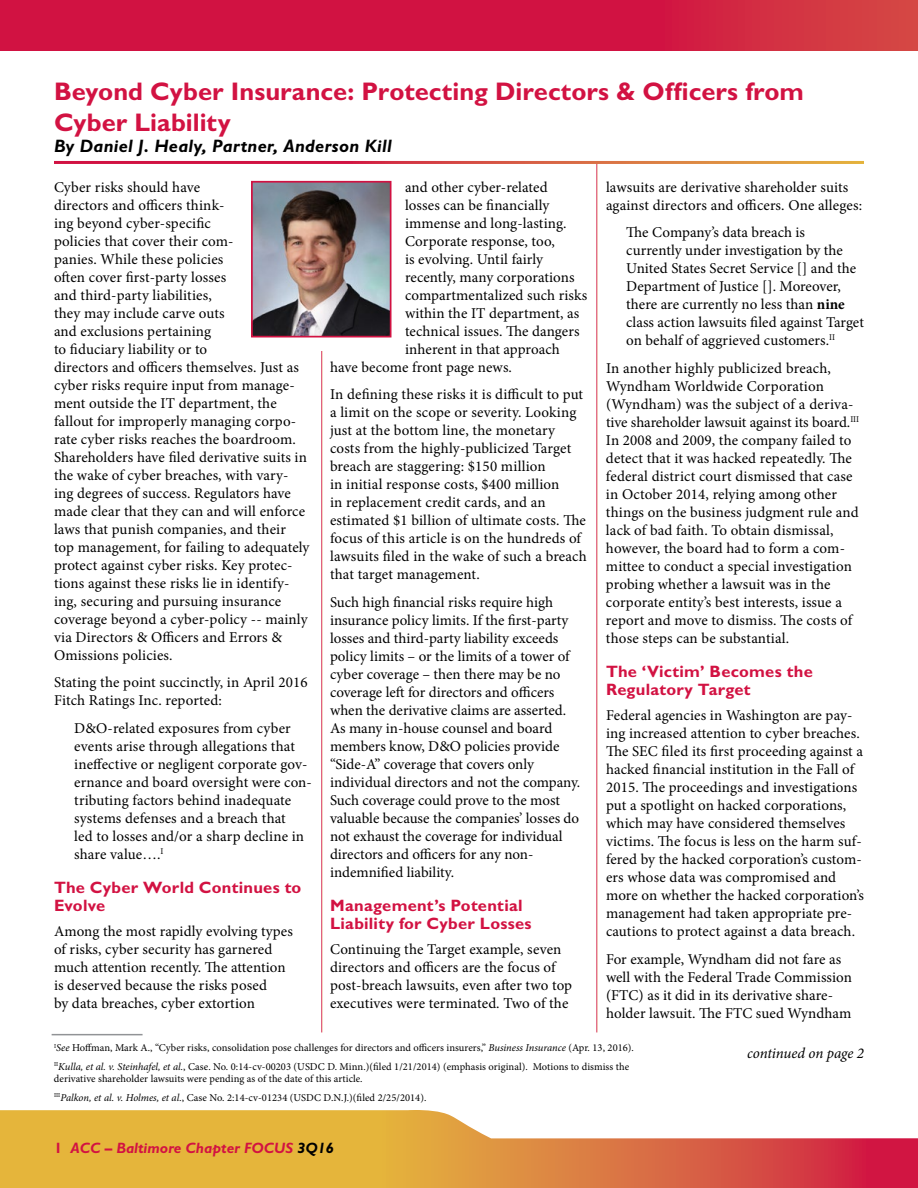
<style>
.page{position:relative;width:918px;height:1188px;background:#fff}
.page>*{position:absolute;margin:0;border:0;box-sizing:border-box;transform-origin:0 0}
.t1{font:700 25.5px/30.6px "Gill Sans";color:#d21242}
.t2{font:italic 700 18px "Gill Sans";letter-spacing:.015em;color:#000}
.t3{font:700 16.5px/18px "Gill Sans";letter-spacing:.015em;color:#d21242}
.t4{font:15px/18px "Minion Pro";letter-spacing:.005em;color:#000}
.t5{font:italic 700 15px "Gill Sans";color:#d21242}
.t6{font:italic 15px "Minion Pro";letter-spacing:-.01em;color:#000}
.t7{font:10.5px/18.8px "Minion Pro";letter-spacing:.005em;color:#000}
.s1{font-weight:700}
.s2{font-style:italic}
.s3{font-style:normal}
.s4{color:#000}
</style>
<div class="page">
<svg style="left:0;top:0;width:918px;height:50px;background:#d11a42"></svg>
<svg style="left:0;top:1110px;width:918px;height:78px"></svg>
<hr style="left:52px;top:1034px;width:91px;height:1px;background:#919396">
<img style="left:254px;top:184px;width:134px;height:150px">
<div style="left:251px;top:181px;width:140px;height:156px;border:2px solid #d11242"></div>
<h1 class="t1" style="left:54px;top:76px;width:752px">Beyond Cyber Insurance: Protecting Directors &amp; Officers from<br>Cyber Liability</h1>
<p class="t2" style="left:54px;top:136px;width:339px">By Daniel J. Healy, Partner, Anderson Kill</p>
<p class="t4" style="left:54px;top:178px;width:257px">Cyber risks should have<br>directors and officers think-<br>ing beyond cyber-specific<br>policies that cover their com-<br>panies. While these policies<br>often cover first-party losses<br>and third-party liabilities,<br>they may include carve outs<br>and exclusions pertaining<br>to fiduciary liability or to<br>directors and officers themselves. Just as cyber risks require input from manage&shy;ment outside the IT department, the fallout for improperly managing corpo&shy;rate cyber risks reaches the boardroom.<br>Shareholders have filed derivative suits in the wake of cyber breaches, with vary&shy;ing degrees of success. Regulators have made clear that they can and will enforce laws that punish companies, and their top management, for failing to adequately protect against cyber risks. Key protec&shy;tions against these risks lie in identify&shy;ing, securing and pursuing insurance coverage beyond a cyber-policy -- mainly via Directors &amp; Officers and Errors &amp; Omissions policies.</p>
<p class="t4" style="left:54px;top:674px;width:255px">Stating the point succinctly, in April 2016<br>Fitch Ratings Inc. reported:</p>
<p class="t4" style="left:74px;top:719px;width:239px">D&amp;O-related exposures from cyber events arise through allegations that ineffective or negligent corporate gov&shy;ernance and board oversight were con&shy;tributing factors behind inadequate systems defenses and a breach that<br>led to losses and/or a sharp decline in share value….<sup>I</sup></p>
<p class="t3" style="left:54px;top:879px;width:249px">The Cyber World Continues to<br>Evolve</p>
<p class="t4" style="left:54px;top:922px;width:240px">Among the most rapidly evolving types of risks, cyber security has garnered much attention recently. The attention is deserved because the risks posed<br>by data breaches, cyber extortion</p>
<p class="t4" style="left:405px;top:178px;width:144px">and other cyber-related</p>
<p class="t4" style="left:405px;top:196px;width:146px">losses can be financially</p>
<p class="t4" style="left:405px;top:214px;width:163px">immense and long-lasting.</p>
<p class="t4" style="left:405px;top:232px;width:151px">Corporate response, too,</p>
<p class="t4" style="left:405px;top:250px;width:140px">is evolving. Until fairly</p>
<p class="t4" style="left:405px;top:268px;width:171px">recently, many corporations</p>
<p class="t4" style="left:405px;top:286px;width:184px">compartmentalized such risks</p>
<p class="t4" style="left:405px;top:304px;width:176px">within the IT department, as</p>
<p class="t4" style="left:405px;top:322px;width:176px">technical issues. The dangers</p>
<p class="t4" style="left:405px;top:340px;width:156px">inherent in that approach</p>
<p class="t4" style="left:330px;top:358px;width:184px">have become front page news.</p>
<p class="t4" style="left:330px;top:386px;width:258px">In defining these risks it is difficult to put a limit on the scope or severity. Looking just at the bottom line, the monetary costs from the highly-publicized Target breach are staggering: $150 million<br>in initial response costs, $400 million<br>in replacement credit cards, and an estimated $1 billion of ultimate costs. The focus of this article is on the hundreds of lawsuits filed in the wake of such a breach that target management.</p>
<p class="t4" style="left:330px;top:593px;width:252px">Such high financial risks require high insurance policy limits. If the first-party losses and third-party liability exceeds policy limits – or the limits of a tower of cyber coverage – then there may be no coverage left for directors and officers when the derivative claims are asserted.<br>As many in-house counsel and board members know, D&amp;O policies provide “Side-A” coverage that covers only individual directors and not the company.<br>Such coverage could prove to the most valuable because the companies’ losses do not exhaust the coverage for individual directors and officers for any non&shy;indemnified liability.</p>
<p class="t3" style="left:330px;top:897px;width:203px">Management’s Potential<br>Liability for Cyber Losses</p>
<p class="t4" style="left:330px;top:940px;width:244px">Continuing the Target example, seven directors and officers are the focus of post-breach lawsuits, even after two top executives were terminated. Two of the</p>
<p class="t4" style="left:606px;top:178px;width:258px">lawsuits are derivative shareholder suits against directors and officers. One alleges:</p>
<p class="t4" style="left:626px;top:224px;width:239px">The Company’s data breach is currently under investigation by the United States Secret Service [] and the Department of Justice []. Moreover, there are currently no less than <span class="s1">nine </span>class action lawsuits filed against Target on behalf of aggrieved customers.<sup>II</sup></p>
<p class="t4" style="left:606px;top:359px;width:255px">In another highly publicized breach, Wyndham Worldwide Corporation (Wyndham) was the subject of a deriva&shy;tive shareholder lawsuit against its board.<sup>III </sup>In 2008 and 2009, the company failed to detect that it was hacked repeatedly. The federal district court dismissed that case in October 2014, relying among other things on the business judgment rule and lack of bad faith. To obtain dismissal, however, the board had to form a com&shy;mittee to conduct a special investigation probing whether a lawsuit was in the corporate entity’s best interests, issue a report and move to dismiss. The costs of those steps can be substantial.</p>
<p class="t3" style="left:606px;top:663px;width:208px">The ‘Victim’ Becomes the<br>Regulatory Target</p>
<p class="t4" style="left:606px;top:706px;width:260px">Federal agencies in Washington are pay&shy;ing increased attention to cyber breaches.<br>The SEC filed its first proceeding against a hacked financial institution in the Fall of 2015. The proceedings and investigations put a spotlight on hacked corporations, which may have considered themselves victims. The focus is less on the harm suf&shy;fered by the hacked corporation’s custom&shy;ers whose data was compromised and more on whether the hacked corporation’s management had taken appropriate pre&shy;cautions to protect against a data breach.</p>
<p class="t4" style="left:606px;top:950px;width:248px">For example, Wyndham did not fare as well with the Federal Trade Commission (FTC) as it did in its derivative share&shy;holder lawsuit. The FTC sued Wyndham</p>
<p class="t7" style="left:54px;top:1039px;width:582px"><sup>I</sup><span class="s2">See</span> Hoffman, Mark A., “Cyber risks, consolidation pose challenges for directors and officers insurers,” <span class="s2">Business Insurance</span> (Apr. 13, 2016).<br><sup>II</sup><span class="s2">Kulla, et al. v. Steinhafel, et al.</span>, Case. No. 0:14-cv-00203 (USDC D. Minn.)(filed 1/21/2014) (emphasis original). Motions to dismiss the</p>
<p class="t7" style="left:54px;top:1069px;width:374px">derivative shareholder lawsuits were pending as of the date of this article.<br><sup>III</sup><span class="s2">Palkon, et al. v. Holmes, et al.</span>, Case No. 2:14-cv-01234 (USDC D.N.J.)(filed 2/25/2014).</p>
<p class="t5" style="left:54px;top:1139px;width:281px"><span class="s3">1</span> ACC – Baltimore Chapter FOCUS <span class="s4">3Q16</span></p>
<p class="t6" style="left:747px;top:1043px;width:118px">continued on page 2</p>
</div>
